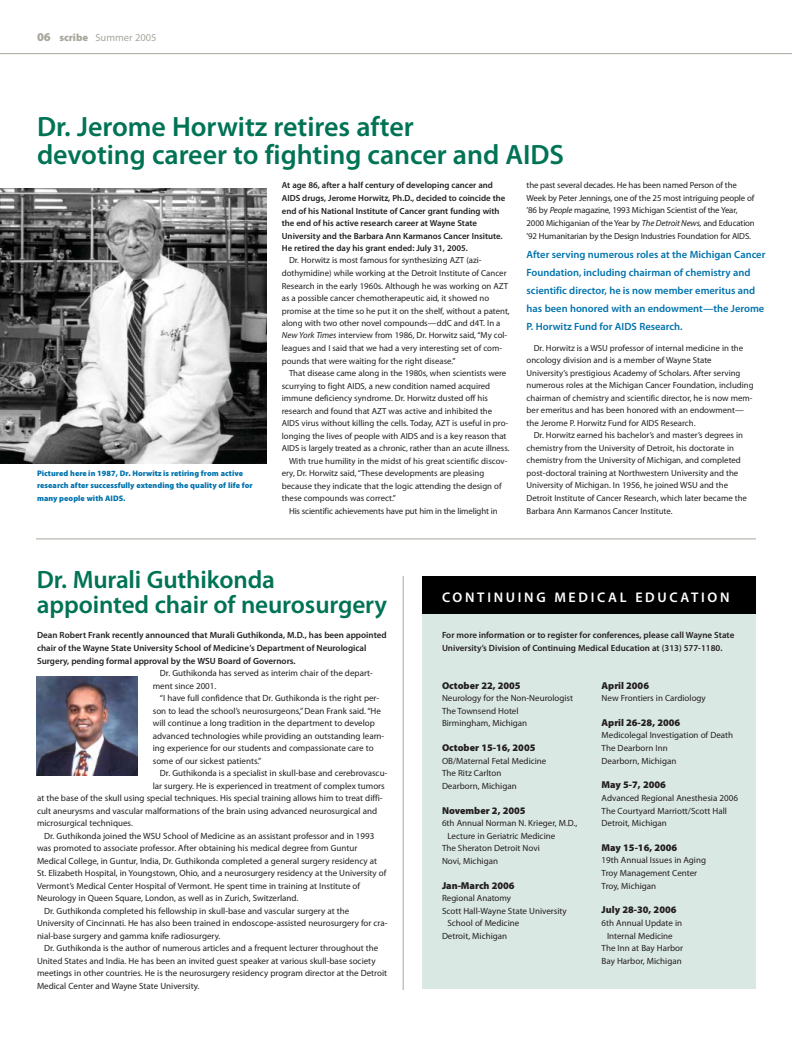
<style>
.page{position:relative;width:792px;height:1044px;background:#fff}
.page>*{position:absolute;margin:0;border:0;box-sizing:border-box;transform-origin:0 0}
.t1{font:600 28px/28px "Myriad Pro";letter-spacing:-.005em;color:#007355}
.t2{font:600 25.2px/25.2px "Myriad Pro";letter-spacing:-.005em;color:#007355}
.t3{font:600 14px "Myriad Pro";letter-spacing:.195em;color:#fff}
.t4{font:600 10.5px/18px "Myriad Pro";color:#0073ad}
.t5{font:10.5px "Myriad Pro";color:#a9a79c}
.t6{font:900 10px "Myriad Pro";color:#231f1f}
.t7{font:9px/12.5px "Myriad Pro";color:#231f1f}
.t8{font:600 9px/12.5px "Myriad Pro";color:#231f1f}
.t9{font:8.8px/12.5px "Myriad Pro";color:#231f1f}
.t10{font:600 8.8px/12.5px "Myriad Pro";color:#231f1f}
.t11{font:900 8px/12.5px "Myriad Pro";letter-spacing:.005em;color:#0073ad}
.s1{font-weight:900;font-size:12px}
.s2{font-weight:900}
.s3{font-style:italic}
</style>
<div class="page">
<div style="left:422px;top:576px;width:334px;height:412px;background:#dae8e4"></div>
<div style="left:422px;top:576px;width:334px;height:38px;background:#000"></div>
<hr style="left:0;top:53px;width:792px;height:1px;background:#a9a79c">
<hr style="left:36px;top:539px;width:720px;height:1px;background:#a9a79c">
<img style="left:0;top:188px;width:266px;height:276px">
<hr style="left:403px;top:576px;width:1px;height:414px;background:#a9a79c">
<img style="left:36px;top:677px;width:102px;height:99px">
<p class="t5" style="left:37px;top:34px;width:121px"><span class="s1">06</span> <span class="s2">scribe</span> Summer 2005</p>
<h1 class="t1" style="left:37px;top:114px;width:529px">Dr. Jerome Horwitz retires after<br>devoting career to fighting cancer and AIDS</h1>
<p class="t11" style="left:37px;top:468px;width:217px">Pictured here in 1987, Dr. Horwitz is retiring from active research after successfully extending the quality of life for many people with AIDS.</p>
<p class="t10" style="left:282px;top:180px;width:225px">At age 86, after a half century of developing cancer and AIDS drugs, Jerome Horwitz, Ph.D., decided to coincide the end of his National Institute of Cancer grant funding with the end of his active research career at Wayne State University and the Barbara Ann Karmanos Cancer Insitute.<br>He retired the day his grant ended: July 31, 2005.</p>
<p class="t9" style="left:282px;top:255px;width:230px;text-indent:7px">Dr. Horwitz is most famous for synthesizing AZT (azi&shy;dothymidine) while working at the Detroit Institute of Cancer Research in the early 1960s. Although he was working on AZT as a possible cancer chemotherapeutic aid, it showed no promise at the time so he put it on the shelf, without a patent, along with two other novel compounds—ddC and d4T. In a <span class="s3">New York Times</span> interview from 1986, Dr. Horwitz said, “My col&shy;leagues and I said that we had a very interesting set of com&shy;pounds that were waiting for the right disease.”</p>
<p class="t9" style="left:289px;top:367px;width:219px">That disease came along in the 1980s, when scientists were</p>
<p class="t9" style="left:282px;top:380px;width:210px">scurrying to fight AIDS, a new condition named acquired</p>
<p class="t9" style="left:282px;top:392px;width:208px">immune deficiency syndrome. Dr. Horwitz dusted off his</p>
<p class="t9" style="left:282px;top:405px;width:212px">research and found that AZT was active and inhibited the</p>
<p class="t9" style="left:282px;top:417px;width:228px">AIDS virus without killing the cells. Today, AZT is useful in pro-</p>
<p class="t9" style="left:282px;top:430px;width:226px">longing the lives of people with AIDS and is a key reason that</p>
<p class="t9" style="left:282px;top:442px;width:229px">AIDS is largely treated as a chronic, rather than an acute illness.</p>
<p class="t9" style="left:289px;top:455px;width:220px">With true humility in the midst of his great scientific discov-</p>
<p class="t9" style="left:282px;top:467px;width:204px">ery, Dr. Horwitz said, “These developments are pleasing</p>
<p class="t9" style="left:282px;top:480px;width:221px">because they indicate that the logic attending the design of</p>
<p class="t9" style="left:282px;top:492px;width:116px">these compounds was correct.”</p>
<p class="t9" style="left:289px;top:505px;width:210px">His scientific achievements have put him in the limelight in</p>
<p class="t9" style="left:527px;top:180px;width:230px">the past several decades. He has been named Person of the Week by Peter Jennings, one of the 25 most intriguing people of ’86 by <span class="s3">People</span> magazine, 1993 Michigan Scientist of the Year, 2000 Michiganian of the Year by <span class="s3">The Detroit News,</span> and Education ’92 Humanitarian by the Design Industries Foundation for AIDS.</p>
<p class="t4" style="left:527px;top:246px;width:240px">After serving numerous roles at the Michigan Cancer Foundation, including chairman of chemistry and scientific director, he is now member emeritus and has been honored with an endowment—the Jerome P. Horwitz Fund for AIDS Research.</p>
<p class="t9" style="left:527px;top:342px;width:229px;text-indent:7px">Dr. Horwitz is a WSU professor of internal medicine in the oncology division and is a member of Wayne State University’s prestigious Academy of Scholars. After serving numerous roles at the Michigan Cancer Foundation, including chairman of chemistry and scientific director, he is now mem&shy;ber emeritus and has been honored with an endowment— the Jerome P. Horwitz Fund for AIDS Research.</p>
<p class="t9" style="left:527px;top:430px;width:222px;text-indent:7px">Dr. Horwitz earned his bachelor’s and master’s degrees in chemistry from the University of Detroit, his doctorate in chemistry from the University of Michigan, and completed post-doctoral training at Northwestern University and the University of Michigan. In 1956, he joined WSU and the Detroit Institute of Cancer Research, which later became the Barbara Ann Karmanos Cancer Institute.</p>
<h2 class="t2" style="left:37px;top:569px;width:352px">Dr. Murali Guthikonda appointed chair of neurosurgery</h2>
<p class="t8" style="left:37px;top:630px;width:351px">Dean Robert Frank recently announced that Murali Guthikonda, M.D., has been appointed chair of the Wayne State University School of Medicine’s Department of Neurological<br>Surgery, pending formal approval by the WSU Board of Governors.</p>
<p class="t7" style="left:153px;top:667px;width:222px;text-indent:7px">Dr. Guthikonda has served as interim chair of the depart&shy;ment since 2001.</p>
<p class="t7" style="left:153px;top:692px;width:233px;text-indent:7px">“I have full confidence that Dr. Guthikonda is the right per&shy;son to lead the school’s neurosurgeons,” Dean Frank said. “He will continue a long tradition in the department to develop advanced technologies while providing an outstanding learn&shy;ing experience for our students and compassionate care to some of our sickest patients.”</p>
<p class="t7" style="left:160px;top:767px;width:229px">Dr. Guthikonda is a specialist in skull-base and cerebrovascu-</p>
<p class="t7" style="left:153px;top:780px;width:234px">lar surgery. He is experienced in treatment of complex tumors</p>
<p class="t7" style="left:37px;top:792px;width:347px">at the base of the skull using special techniques. His special training allows him to treat diffi-</p>
<p class="t7" style="left:37px;top:805px;width:342px">cult aneurysms and vascular malformations of the brain using advanced neurosurgical and</p>
<p class="t7" style="left:37px;top:817px;width:97px">microsurgical techniques.</p>
<p class="t7" style="left:44px;top:830px;width:332px">Dr. Guthikonda joined the WSU School of Medicine as an assistant professor and in 1993</p>
<p class="t7" style="left:37px;top:842px;width:322px">was promoted to associate professor. After obtaining his medical degree from Guntur</p>
<p class="t7" style="left:37px;top:855px;width:342px">Medical College, in Guntur, India, Dr. Guthikonda completed a general surgery residency at</p>
<p class="t7" style="left:37px;top:867px;width:351px">St. Elizabeth Hospital, in Youngstown, Ohio, and a neurosurgery residency at the University of</p>
<p class="t7" style="left:37px;top:880px;width:325px">Vermont’s Medical Center Hospital of Vermont. He spent time in training at Institute of</p>
<p class="t7" style="left:37px;top:892px;width:263px">Neurology in Queen Square, London, as well as in Zurich, Switzerland.</p>
<p class="t7" style="left:44px;top:905px;width:307px">Dr. Guthikonda completed his fellowship in skull-base and vascular surgery at the</p>
<p class="t7" style="left:37px;top:917px;width:352px">University of Cincinnati. He has also been trained in endoscope-assisted neurosurgery for cra-</p>
<p class="t7" style="left:37px;top:930px;width:185px">nial-base surgery and gamma knife radiosurgery.</p>
<p class="t7" style="left:44px;top:942px;width:336px">Dr. Guthikonda is the author of numerous articles and a frequent lecturer throughout the</p>
<p class="t7" style="left:37px;top:955px;width:340px">United States and India. He has been an invited guest speaker at various skull-base society</p>
<p class="t7" style="left:37px;top:967px;width:352px">meetings in other countries. He is the neurosurgery residency program director at the Detroit</p>
<p class="t7" style="left:37px;top:980px;width:164px">Medical Center and Wayne State University.</p>
<h3 class="t3" style="left:442px;top:592px;width:289px">CONTINUING MEDICAL EDUCATION</h3>
<p class="t8" style="left:442px;top:630px;width:294px">For more information or to register for conferences, please call Wayne State<br>University’s Division of Continuing Medical Education at (313) 577-1180.</p>
<p class="t6" style="left:602px;top:681px;width:49px">April 2006</p>
<p class="t7" style="left:602px;top:692px;width:106px">New Frontiers in Cardiology</p>
<p class="t6" style="left:602px;top:719px;width:80px">April 26-28, 2006</p>
<p class="t7" style="left:602px;top:730px;width:133px">Medicolegal Investigation of Death<br>The Dearborn Inn<br>Dearborn, Michigan</p>
<p class="t6" style="left:602px;top:781px;width:66px">May 5-7, 2006</p>
<p class="t7" style="left:602px;top:792px;width:138px">Advanced Regional Anesthesia 2006<br>The Courtyard Marriott/Scott Hall<br>Detroit, Michigan</p>
<p class="t6" style="left:602px;top:844px;width:77px">May 15-16, 2006</p>
<p class="t7" style="left:602px;top:855px;width:106px">19th Annual Issues in Aging<br>Troy Management Center<br>Troy, Michigan</p>
<p class="t6" style="left:602px;top:906px;width:76px">July 28-30, 2006</p>
<p class="t7" style="left:602px;top:917px;width:83px;text-align:center">6th Annual Update in<br>Internal Medicine<br>The Inn at Bay Harbor<br>Bay Harbor, Michigan</p>
<p class="t6" style="left:442px;top:681px;width:80px">October 22, 2005</p>
<p class="t7" style="left:442px;top:692px;width:133px">Neurology for the Non-Neurologist<br>The Townsend Hotel<br>Birmingham, Michigan</p>
<p class="t6" style="left:442px;top:744px;width:95px">October 15-16, 2005</p>
<p class="t7" style="left:442px;top:755px;width:106px">OB/Maternal Fetal Medicine<br>The Ritz Carlton<br>Dearborn, Michigan</p>
<p class="t6" style="left:442px;top:806px;width:85px">November 2, 2005</p>
<p class="t7" style="left:442px;top:817px;width:137px">6th Annual Norman N. Krieger, M.D.,</p>
<p class="t7" style="left:447px;top:830px;width:109px">Lecture in Geriatric Medicine</p>
<p class="t7" style="left:442px;top:842px;width:99px">The Sheraton Detroit Novi</p>
<p class="t7" style="left:442px;top:855px;width:58px">Novi, Michigan</p>
<p class="t6" style="left:442px;top:881px;width:74px">Jan-March 2006</p>
<p class="t7" style="left:442px;top:892px;width:71px">Regional Anatomy</p>
<p class="t7" style="left:442px;top:905px;width:126px">Scott Hall-Wayne State University</p>
<p class="t7" style="left:447px;top:917px;width:73px">School of Medicine</p>
<p class="t7" style="left:442px;top:930px;width:67px">Detroit, Michigan</p>
</div>
